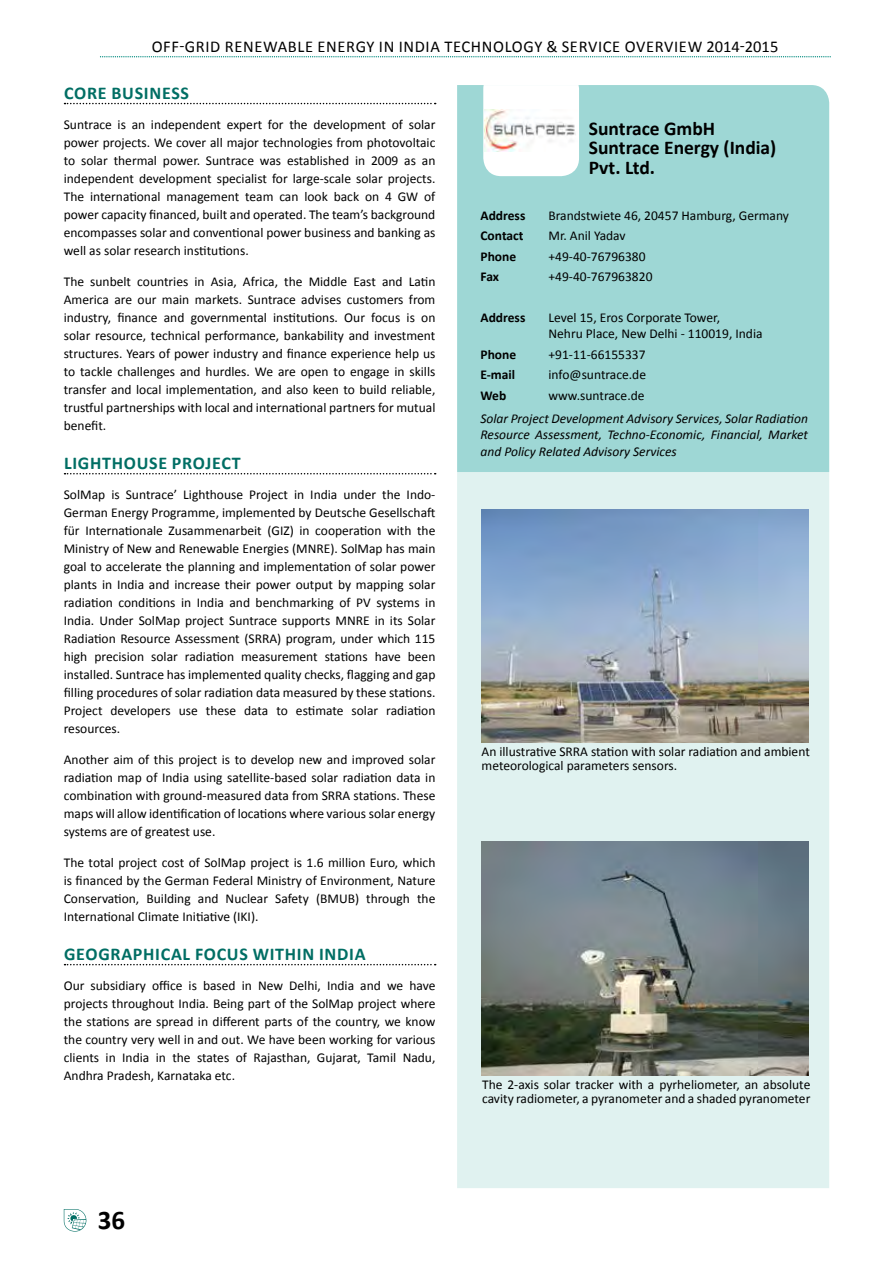
<style>
.page{position:relative;width:893px;height:1263px;background:#fff}
.page>*{position:absolute;margin:0;border:0;box-sizing:border-box;transform-origin:0 0}
.t1{font:700 27px "Calibri";color:#000}
.t2{font:700 19.5px/19.5px "Calibri";color:#000}
.t3{font:700 18px "Calibri";letter-spacing:.04em;color:#006e64}
.t4{font:16.5px "Calibri";letter-spacing:.04em;color:#000}
.t5{font:13.5px/18px "Calibri";color:#000;text-align:justify}
.t6{font:italic 13.5px/16.2px "Calibri";color:#000;text-align:justify}
.t7{font:700 13.5px "Calibri";color:#000}
</style>
<div class="page">
<svg style="left:100px;top:56px;width:731px;height:1px"></svg>
<div style="left:457px;top:472px;width:372px;height:716px;background:#e0f2f0"></div>
<div style="left:457px;top:85px;width:372px;height:387px;background:#9ed7d5"></div>
<svg style="left:483px;top:85px;width:96px;height:91px"></svg>
<svg style="left:65px;top:103px;width:371px;height:1px"></svg>
<svg style="left:65px;top:473px;width:371px;height:1px"></svg>
<svg style="left:65px;top:964px;width:371px;height:1px"></svg>
<img style="left:482px;top:509px;width:326px;height:234px">
<img style="left:482px;top:841px;width:327px;height:234px">
<img style="left:484px;top:110px;width:94px;height:41px">
<svg style="left:64px;top:1209px;width:22px;height:22px"></svg>
<p class="t4" style="left:152px;top:36px;width:628px">Off-grid Renewable Energy in I ndia Technology &amp; Service Overview 2014-2015</p>
<h3 class="t3" style="left:64px;top:81px;width:126px">Core business</h3>
<p class="t5" style="left:64px;top:116px;width:373px">Suntrace is an independent expert for the development of solar power projects. We cover all major technologies from photovoltaic to solar thermal power. Suntrace was established in 2009 as an independent development specialist for large-scale solar projects.<br>The international management team can look back on 4 GW of power capacity financed, built and operated. The team’s background encompasses solar and conventional power business and banking as well as solar research institutions.</p>
<p class="t5" style="left:64px;top:273px;width:373px">The sunbelt countries in Asia, Africa, the Middle East and Latin America are our main markets. Suntrace advises customers from industry, finance and governmental institutions. Our focus is on solar resource, technical performance, bankability and investment structures. Years of power industry and finance experience help us to tackle challenges and hurdles. We are open to engage in skills transfer and local implementation, and also keen to build reliable, trustful partnerships with local and international partners for mutual benefit.</p>
<h3 class="t3" style="left:64px;top:451px;width:178px">Lig hthouse project</h3>
<p class="t5" style="left:64px;top:486px;width:373px">SolMap is Suntrace’ Lighthouse Project in India under the Indo-German Energy Programme, implemented by Deutsche Gesellschaft für Internationale Zusammenarbeit (GIZ) in cooperation with the Ministry of New and Renewable Energies (MNRE). SolMap has main goal to accelerate the planning and implementation of solar power plants in India and increase their power output by mapping solar radiation conditions in India and benchmarking of PV systems in India. Under SolMap project Suntrace supports MNRE in its Solar Radiation Resource Assessment (SRRA) program, under which 115 high precision solar radiation measurement stations have been installed. Suntrace has implemented quality checks, flagging and gap filling procedures of solar radiation data measured by these stations.<br>Project developers use these data to estimate solar radiation resources.</p>
<p class="t5" style="left:64px;top:751px;width:373px">Another aim of this project is to develop new and improved solar radiation map of India using satellite-based solar radiation data in combination with ground-measured data from SRRA stations. These maps will allow identification of locations where various solar energy systems are of greatest use.</p>
<p class="t5" style="left:64px;top:853px;width:373px">The total project cost of SolMap project is 1.6 million Euro, which is financed by the German Federal Ministry of Environment, Nature Conservation, Building and Nuclear Safety (BMUB) through the International Climate Initiative (IKI).</p>
<h3 class="t3" style="left:64px;top:942px;width:303px">Geog raphical focus within India</h3>
<p class="t5" style="left:64px;top:977px;width:373px">Our subsidiary office is based in New Delhi, India and we have projects throughout India. Being part of the SolMap project where the stations are spread in different parts of the country, we know the country very well in and out. We have been working for various clients in India in the states of Rajasthan, Gujarat, Tamil Nadu, Andhra Pradesh, Karnataka etc.</p>
<h1 class="t1" style="left:98px;top:1203px;width:29px">36</h1>
<h2 class="t2" style="left:589px;top:119px;width:189px">Suntrace GmbH<br>Suntrace Energy (India)<br>Pvt. Ltd.</h2>
<p class="t7" style="left:480px;top:207px;width:46px">Address</p>
<p class="t5" style="left:548px;top:206px;width:242px">Brandstwiete 46, 20457 Hamburg, Germany</p>
<p class="t7" style="left:480px;top:227px;width:45px">Contact</p>
<p class="t5" style="left:548px;top:227px;width:79px">Mr. Anil Yadav</p>
<p class="t7" style="left:480px;top:248px;width:37px">Phone</p>
<p class="t5" style="left:548px;top:247px;width:99px">+49-40-76796380</p>
<p class="t7" style="left:480px;top:268px;width:20px">Fax</p>
<p class="t5" style="left:548px;top:268px;width:105px">+49-40-767963820</p>
<p class="t7" style="left:480px;top:309px;width:46px">Address</p>
<p class="t5" style="left:548px;top:309px;width:215px;line-height:16.2px">Level 15, Eros Corporate Tower,<br>Nehru Place, New Delhi - 110019, India</p>
<p class="t7" style="left:480px;top:346px;width:37px">Phone</p>
<p class="t5" style="left:548px;top:345px;width:99px">+91-11-66155337</p>
<p class="t7" style="left:480px;top:366px;width:36px">E-mail</p>
<p class="t5" style="left:548px;top:366px;width:99px">info@suntrace.de</p>
<p class="t7" style="left:480px;top:386px;width:27px">Web</p>
<p class="t5" style="left:549px;top:386px;width:98px">www.suntrace.de</p>
<p class="t6" style="left:480px;top:410px;width:329px">Solar Project Development Advisory Services, Solar Radiation Resource Assessment, Techno-Economic, Financial, Market and Policy Related Advisory Services</p>
<p class="t5" style="left:482px;top:745px;width:330px;line-height:13.5px">An illustrative SRRA station with solar radiation and ambient meteorological parameters sensors.</p>
<p class="t5" style="left:482px;top:1078px;width:330px;line-height:13.5px">The 2-axis solar tracker with a pyrheliometer, an absolute cavity radiometer, a pyranometer and a shaded pyranometer</p>
</div>
